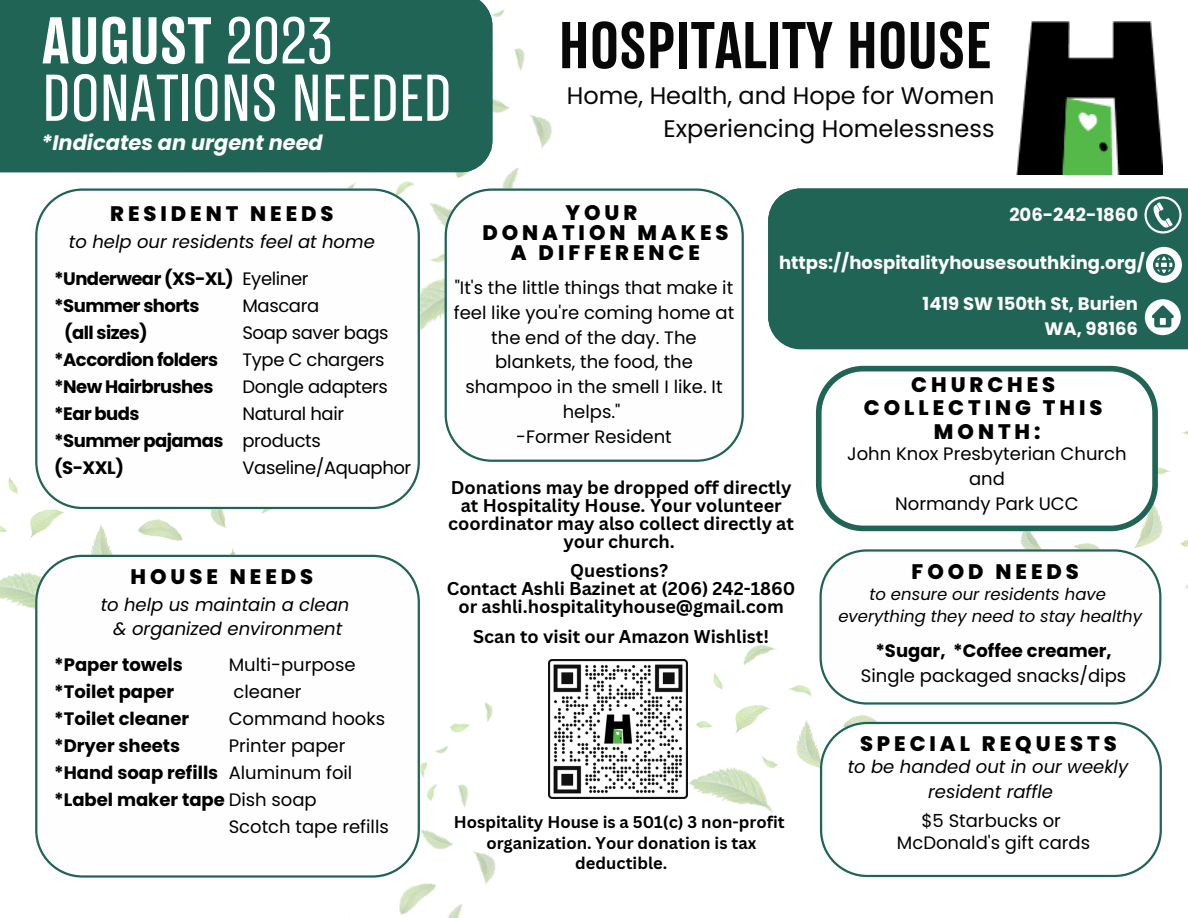
<style>
.page{position:relative;width:1188px;height:918px;background:#fff}
.page>*{position:absolute;margin:0;border:0;box-sizing:border-box;transform-origin:0 0}
.t1{font:700 60px "TT Backwards Sans";color:#080808}
.t2{font:60px "TT Backwards Sans";color:#fff}
.t3{font:700 60px "TT Backwards Sans";color:#fff}
.t4{font:24px/32.7px "Poppins";color:#080808;text-align:right}
.t5{font:800 21px/20.2px "Poppins";letter-spacing:.19em;color:#000;text-align:center}
.t6{font:italic 700 21px "Poppins";color:#fff}
.t7{font:18px/24.8px "Poppins";color:#000;text-align:center}
.t8{font:700 18px/18px "Canva Sans";color:#000;text-align:center}
.t9{font:700 18px "Poppins";color:#000}
.t10{font:italic 18px "Poppins";color:#000}
.t11{font:700 18px/27px "Poppins";letter-spacing:-.03em;color:#000}
.t12{font:18px/27px "Poppins";letter-spacing:-.02em;color:#000}
.t13{font:700 18px/24.8px "Poppins";color:#fdfefd;text-align:right}
.t14{font:700 16.5px/20.2px "Canva Sans";color:#000;text-align:center}
.t15{font:italic 16.5px "Poppins";color:#000}
.s1{font-weight:400}
</style>
<div class="page">
<img style="left:347px;top:9px;width:205px;height:345px">
<svg style="left:445px;top:188px;width:299px;height:274px"></svg>
<div style="left:0;top:0;width:493px;height:173px;background:#206455"></div>
<div style="left:768px;top:188px;width:420px;height:161px;background:#206455"></div>
<svg style="left:1144px;top:196px;width:38px;height:38px"></svg>
<svg style="left:1146px;top:247px;width:36px;height:36px"></svg>
<svg style="left:1145px;top:299px;width:36px;height:36px"></svg>
<div style="left:1160px;top:318px;width:6px;height:7px;background:#fdfefd"></div>
<img style="left:1017px;top:21px;width:146px;height:153px">
<img style="left:689px;top:645px;width:223px;height:168px">
<img style="left:908px;top:431px;width:280px;height:158px">
<svg style="left:819px;top:549px;width:342px;height:156px"></svg>
<img style="left:0;top:477px;width:358px;height:132px">
<svg style="left:35px;top:188px;width:385px;height:321px"></svg>
<svg style="left:35px;top:555px;width:385px;height:323px"></svg>
<img style="left:549px;top:660px;width:138px;height:138px">
<svg style="left:820px;top:722px;width:342px;height:155px"></svg>
<svg style="left:816px;top:366px;width:342px;height:165px"></svg>
<img style="left:241px;top:693px;width:364px;height:225px">
<p class="t3" style="left:42px;top:9px;width:292px">AUGUST <span class="s1">2023</span></p>
<p class="t1" style="left:559px;top:14px;width:434px">HOSPITALITY HOUSE</p>
<p class="t2" style="left:42px;top:67px;width:411px">DONATIONS NEEDED</p>
<p class="t4" style="left:567px;top:80px;width:429px">Home, Health, and Hope for Women<br>Experiencing Homelessness</p>
<p class="t6" style="left:41px;top:128px;width:283px">*Indicates an urgent need</p>
<p class="t5" style="left:110px;top:203px;width:225px">RESIDENT NEEDS</p>
<p class="t10" style="left:69px;top:229px;width:307px">to help our residents feel at home</p>
<p class="t11" style="left:54px;top:265px;width:181px">*Underwear (XS-XL)</p>
<p class="t11" style="left:54px;top:292px;width:147px">*Summer shorts</p>
<p class="t11" style="left:64px;top:319px;width:85px">(all sizes)</p>
<p class="t11" style="left:54px;top:346px;width:165px">*Accordion folders</p>
<p class="t11" style="left:54px;top:373px;width:161px">*New Hairbrushes</p>
<p class="t9" style="left:54px;top:401px;width:87px">*Ear buds</p>
<p class="t11" style="left:54px;top:427px;width:171px">*Summer pajamas (S-XXL)</p>
<p class="t12" style="left:242px;top:265px;width:68px">Eyeliner</p>
<p class="t12" style="left:242px;top:292px;width:78px">Mascara</p>
<p class="t12" style="left:242px;top:319px;width:148px">Soap saver bags</p>
<p class="t12" style="left:242px;top:346px;width:144px">Type C chargers</p>
<p class="t12" style="left:242px;top:373px;width:147px">Dongle adapters</p>
<p class="t12" style="left:242px;top:400px;width:103px">Natural hair products</p>
<p class="t12" style="left:242px;top:454px;width:170px">Vaseline/Aquaphor</p>
<p class="t5" style="left:131px;top:566px;width:184px">HOUSE NEEDS</p>
<p class="t10" style="left:101px;top:592px;width:250px">to help us maintain a clean</p>
<p class="t10" style="left:113px;top:616px;width:230px">&amp; organized environment</p>
<p class="t7" style="left:229px;top:652px;width:128px;line-height:27px;text-align:left">Multi-purpose cleaner</p>
<p class="t7" style="left:229px;top:707px;width:158px">Command hooks</p>
<p class="t7" style="left:229px;top:734px;width:118px">Printer paper</p>
<p class="t7" style="left:229px;top:761px;width:125px">Aluminum foil</p>
<p class="t7" style="left:229px;top:815px;width:162px">Scotch tape refills</p>
<p class="t9" style="left:54px;top:653px;width:130px">*Paper towels</p>
<p class="t9" style="left:54px;top:680px;width:122px">*Toilet paper</p>
<p class="t9" style="left:54px;top:707px;width:136px">*Toilet cleaner</p>
<p class="t9" style="left:54px;top:734px;width:128px">*Dryer sheets</p>
<p class="t9" style="left:54px;top:761px;width:166px">*Hand soap refills</p>
<p class="t9" style="left:54px;top:788px;width:264px">*Label maker tape <span class="s1">Dish soap</span></p>
<p class="t5" style="left:566px;top:202px;width:73px">YOUR</p>
<p class="t5" style="left:482px;top:222px;width:248px">DONATION MAKES<br>A DIFFERENCE</p>
<p class="t13" style="left:1009px;top:203px;width:130px">206-242-1860</p>
<p class="t13" style="left:779px;top:251px;width:367px">https://hospitalityhousesouthking.org/</p>
<p class="t13" style="left:923px;top:291px;width:217px">1419 SW 150th St, Burien<br>WA, 98166</p>
<p class="t7" style="left:454px;top:275px;width:282px">"It's the little things that make it feel like you're coming home at the end of the day. The blankets, the food, the shampoo in the smell I like. It helps."</p>
<p class="t7" style="left:516px;top:424px;width:157px">-Former Resident</p>
<p class="t8" style="left:448px;top:478px;width:347px">Donations may be dropped off directly at Hospitality House. Your volunteer coordinator may also collect directly at your church.</p>
<p class="t8" style="left:570px;top:561px;width:100px">Questions?</p>
<p class="t8" style="left:447px;top:579px;width:350px">Contact Ashli Bazinet at (206) 242-1860 or ashli.hospitalityhouse@gmail.com</p>
<p class="t8" style="left:473px;top:627px;width:297px">Scan to visit our Amazon Wishlist!</p>
<p class="t5" style="left:911px;top:374px;width:145px">CHURCHES</p>
<p class="t5" style="left:864px;top:398px;width:240px">COLLECTING THIS</p>
<p class="t5" style="left:934px;top:421px;width:108px">MONTH:</p>
<p class="t7" style="left:847px;top:441px;width:281px">John Knox Presbyterian Church</p>
<p class="t7" style="left:969px;top:466px;width:37px">and</p>
<p class="t7" style="left:895px;top:491px;width:185px">Normandy Park UCC</p>
<p class="t5" style="left:912px;top:561px;width:169px">FOOD NEEDS</p>
<p class="t15" style="left:869px;top:582px;width:238px">to ensure our residents have</p>
<p class="t15" style="left:838px;top:605px;width:305px">everything they need to stay healthy</p>
<p class="t9" style="left:875px;top:638px;width:238px">*Sugar, *Coffee creamer,</p>
<p class="t7" style="left:861px;top:663px;width:267px">Single packaged snacks/dips</p>
<p class="t5" style="left:860px;top:733px;width:258px">SPECIAL REQUESTS</p>
<p class="t14" style="left:454px;top:812px;width:332px">Hospitality House is a 501(c) 3 non-profit</p>
<p class="t14" style="left:486px;top:832px;width:271px">organization. Your donation is tax deductible.</p>
<p class="t10" style="left:848px;top:755px;width:282px">to be handed out in our weekly</p>
<p class="t10" style="left:928px;top:779px;width:126px">resident raffle</p>
<p class="t7" style="left:921px;top:809px;width:141px">$5 Starbucks or</p>
<p class="t7" style="left:897px;top:830px;width:195px">McDonald's gift cards</p>
</div>
